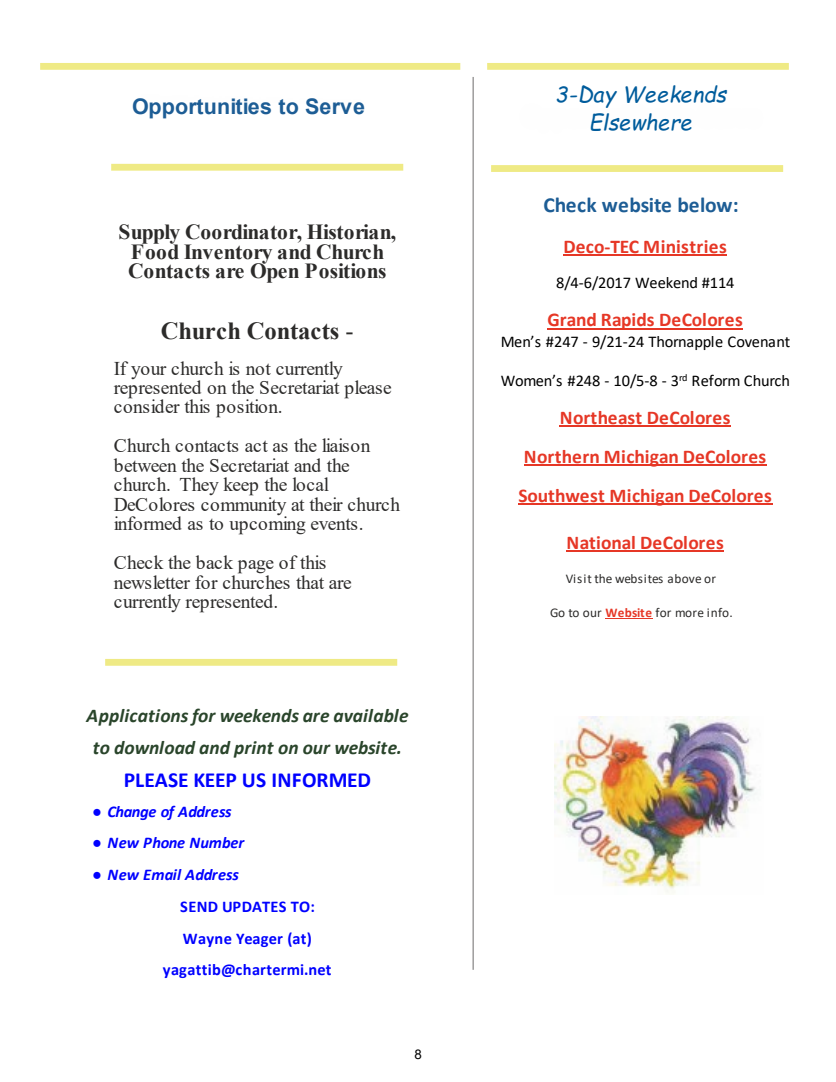
<style>
.page{position:relative;width:836px;height:1082px;background:#fff}
.page>*{position:absolute;margin:0;border:0;box-sizing:border-box;transform-origin:0 0}
.t1{font:700 24.6px "Times New Roman";color:#2c2b2a}
.t2{font:700 21.45px/19.5px "Times New Roman";letter-spacing:-.01em;color:#2c2b2a;text-align:center}
.t3{font:italic 21.45px/27.6px "Comic Sans MS";color:#005c9c;text-align:center}
.t4{font:700 21.45px "Arial";color:#1d5d95}
.t5{font:700 21.45px "Calibri";color:#00f}
.t6{font:700 21.45px "Calibri";letter-spacing:-.01em;color:#1d5d95}
.t7{font:19.5px/19.5px "Times New Roman";letter-spacing:-.025em;color:#2c2b2a}
.t8{font:700 19.5px/38.8px "Calibri";letter-spacing:.015em;color:#e63726;text-align:center}
.t9{font:italic 700 19.5px/31.8px "Calibri";color:#2a452b;text-align:center}
.t10{font:700 19.5px "Calibri";letter-spacing:-.005em;color:#e63726}
.t11{font:16.35px "Calibri";letter-spacing:-.005em;color:#000}
.t12{font:700 16.35px "Calibri";letter-spacing:.01em;color:#00f}
.t13{font:italic 700 16.35px "Calibri";letter-spacing:.01em;color:#00f}
.t14{font:italic 700 16.35px "Calibri";letter-spacing:-.02em;color:#00f}
.t15{font:13.35px "Calibri";letter-spacing:.01em;color:#2c2b2a}
.t16{font:13.35px "Arial";color:#000}
.s1{font-weight:400}
.s2{font-family:"Times New Roman"}
.s3{font-weight:700;color:#e63726}
</style>
<div class="page">
<div style="left:40px;top:63px;width:420px;height:7px;background:#efea85"></div>
<div style="left:487px;top:63px;width:301px;height:7px;background:#efea85"></div>
<hr style="left:472px;top:77px;width:2px;height:892px;background:#949393">
<div style="left:491px;top:165px;width:292px;height:7px;background:#efea85"></div>
<div style="left:111px;top:164px;width:292px;height:7px;background:#efea85"></div>
<div style="left:105px;top:658px;width:292px;height:7px;background:#efea85"></div>
<hr style="left:563px;top:254px;width:164px;height:1px;background:#e63726">
<hr style="left:547px;top:328px;width:196px;height:1px;background:#e63726">
<hr style="left:559px;top:425px;width:171px;height:1px;background:#e63726">
<hr style="left:524px;top:464px;width:242px;height:1px;background:#e63726">
<hr style="left:518px;top:503px;width:254px;height:1px;background:#e63726">
<hr style="left:566px;top:550px;width:158px;height:1px;background:#e63726">
<hr style="left:605px;top:617px;width:47px;height:1px;background:#e63726">
<img style="left:554px;top:716px;width:202px;height:177px">
<p class="t4" style="left:132px;top:98px;width:235px">Opportunities to Serve</p>
<p class="t2" style="left:118px;top:224px;width:279px">Supply Coordinator, Historian,<br>Food Inventory and Church<br>Contacts are Open Positions</p>
<p class="t1" style="left:161px;top:322px;width:194px">Church Contacts <span class="s1">-</span></p>
<p class="t7" style="left:114px;top:360px;width:279px">If your church is not currently represented on the Secretariat please consider this position.</p>
<p class="t7" style="left:114px;top:438px;width:288px">Church contacts act as the liaison between the Secretariat and the church. They keep the local<br>DeColores community at their church informed as to upcoming events.</p>
<p class="t7" style="left:114px;top:554px;width:239px">Check the back page of this newsletter for churches that are currently represented.</p>
<p class="t9" style="left:87px;top:701px;width:323px">Applications for weekends are available to download and print on our website.</p>
<p class="t5" style="left:124px;top:770px;width:248px">PLEASE KEEP US INFORMED</p>
<p class="t14" style="left:92px;top:804px;width:141px"><span class="s2">●</span> Change of Address</p>
<p class="t13" style="left:92px;top:835px;width:154px"><span class="s2">●</span> New Phone Number</p>
<p class="t13" style="left:92px;top:867px;width:148px"><span class="s2">●</span> New Email Address</p>
<p class="t12" style="left:180px;top:899px;width:136px">SEND UPDATES TO:</p>
<p class="t12" style="left:183px;top:931px;width:130px">Wayne Yeager (at)</p>
<p class="t12" style="left:163px;top:962px;width:170px">yagattib@chartermi.net</p>
<p class="t16" style="left:414px;top:1049px;width:9px">8</p>
<p class="t3" style="left:555px;top:83px;width:173px">3-Day Weekends<br>Elsewhere</p>
<p class="t6" style="left:543px;top:195px;width:197px">Check website below:</p>
<p class="t8" style="left:563px;top:228px;width:165px">Deco-TEC Ministries</p>
<p class="t11" style="left:556px;top:276px;width:180px">8/4-6/2017 Weekend #114</p>
<p class="t10" style="left:547px;top:311px;width:197px">Grand Rapids DeColores</p>
<p class="t11" style="left:501px;top:334px;width:291px">Men’s #247 - 9/21-24 Thornapple Covenant</p>
<p class="t11" style="left:501px;top:373px;width:291px">Women’s #248 - 10/5-8 - 3<sup>rd</sup> Reform Church</p>
<p class="t8" style="left:518px;top:399px;width:255px">Northeast DeColores<br>Northern Michigan DeColores<br>Southwest Michigan DeColores</p>
<p class="t8" style="left:566px;top:524px;width:159px">National DeColores</p>
<p class="t15" style="left:566px;top:572px;width:152px">Visit the websites above or</p>
<p class="t15" style="left:550px;top:606px;width:184px">Go to our <span class="s3">Website</span> for more info.</p>
</div>
